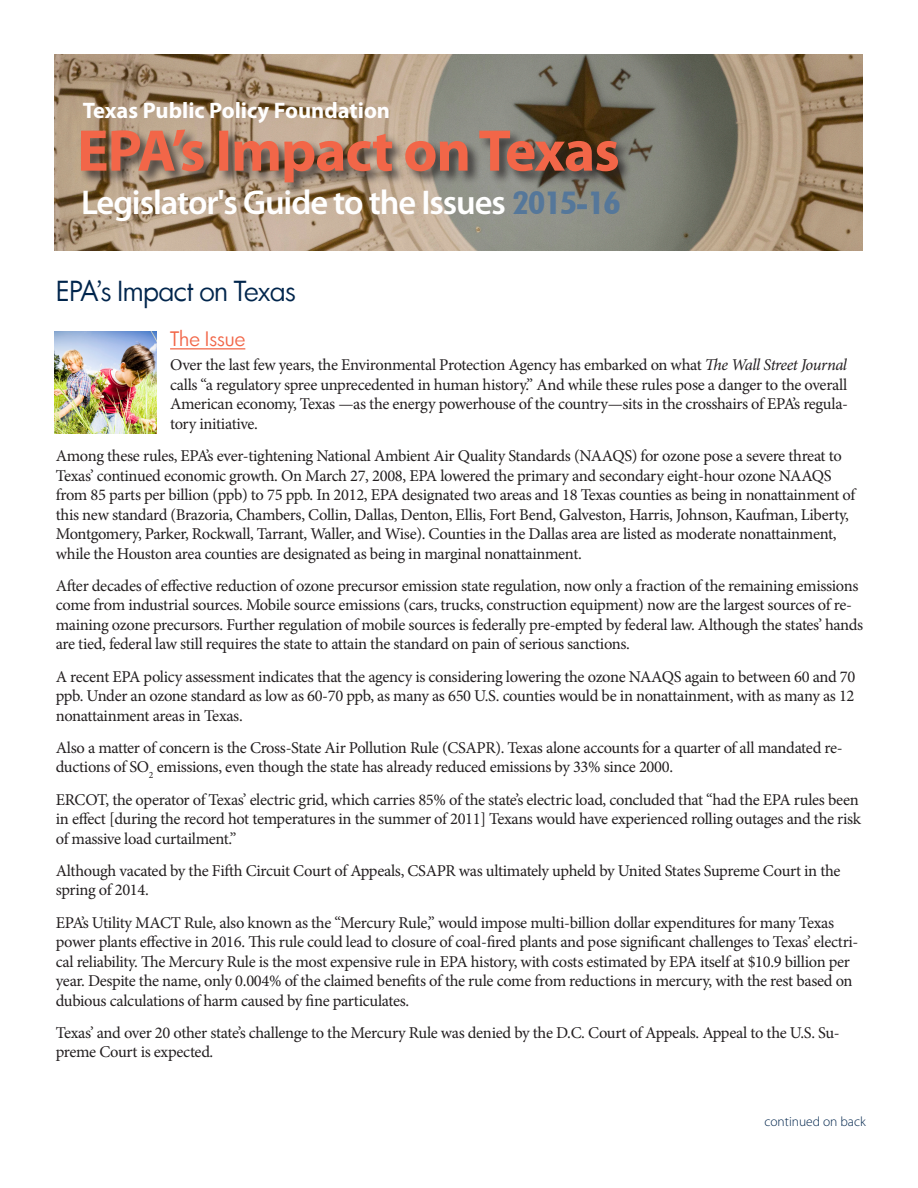
<style>
.page{position:relative;width:918px;height:1188px;background:#fff}
.page>*{position:absolute;margin:0;border:0;box-sizing:border-box;transform-origin:0 0}
.t1{font:600 34.5px "Myriad Pro";letter-spacing:-.03em;color:#fff}
.t2{font:27px "Luz Sans";letter-spacing:-.02em;color:#00254c}
.t3{font:700 22.5px "Myriad Pro";color:#fff}
.Main_Heads{font:19.5px "Luz Sans";color:#f26648}
.Main_Heads-2{font:16.5px/19.5px "Minion Pro";letter-spacing:-.02em;color:#231f20}
.body_copy{font:16.5px/19.5px "Minion Pro";letter-spacing:-.02em;color:#231f20;text-align:justify}
.resource_bullets{font:300 13.5px "Myriad Pro";color:#00254c}
.s1{font-family:"Futura BT";font-weight:700;font-stretch:condensed;font-size:31.2px;color:#55779a}
.s2{font-style:italic}
</style>
<div class="page">
<img style="left:54px;top:54px;width:808px;height:196px">
<hr style="left:170px;top:348px;width:75px;height:1px;background:#f26648">
<img style="left:54px;top:331px;width:103px;height:103px">
<div style="left:79px;top:128px;width:553px;height:69px;background:#231f20;opacity:.75"></div>
<svg style="left:81px;top:130px;width:537px;height:52px;background:#a96f5a"></svg>
<p class="t3" style="left:83px;top:95px;width:309px">Texas Public Policy Foundation</p>
<p class="t1" style="left:81px;top:180px;width:541px">Legislator's Guide to the Issues <span class="s1">2015-16</span></p>
<p class="t2" style="left:56px;top:273px;width:242px">EPA’s Impact on Texas</p>
<p class="Main_Heads" style="left:170px;top:326px;width:77px">The Issue</p>
<p class="body_copy" style="left:170px;top:355px;width:680px">Over the last few years, the Environmental Protection Agency has embarked on what <span class="s2">The Wall Street Journal </span>calls “a regulatory spree unprecedented in human history.” And while these rules pose a danger to the overall American economy, Texas —as the energy powerhouse of the country—sits in the crosshairs of EPA’s regula&shy;tory initiative.</p>
<p class="Main_Heads-2" style="left:56px;top:446px;width:801px">Among these rules, EPA’s ever-tightening National Ambient Air Quality Standards (NAAQS) for ozone pose a severe threat to Texas’ continued economic growth. On March 27, 2008, EPA lowered the primary and secondary eight-hour ozone NAAQS from 85 parts per billion (ppb) to 75 ppb. In 2012, EPA designated two areas and 18 Texas counties as being in nonattainment of this new standard (Brazoria, Chambers, Collin, Dallas, Denton, Ellis, Fort Bend, Galveston, Harris, Johnson, Kaufman, Liberty, Montgomery, Parker, Rockwall, Tarrant, Waller, and Wise). Counties in the Dallas area are listed as moderate nonattainment, while the Houston area counties are designated as being in marginal nonattainment.</p>
<p class="Main_Heads-2" style="left:56px;top:576px;width:809px">After decades of effective reduction of ozone precursor emission state regulation, now only a fraction of the remaining emissions come from industrial sources. Mobile source emissions (cars, trucks, construction equipment) now are the largest sources of re&shy;maining ozone precursors. Further regulation of mobile sources is federally pre-empted by federal law. Although the states’ hands are tied, federal law still requires the state to attain the standard on pain of serious sanctions.</p>
<p class="Main_Heads-2" style="left:56px;top:667px;width:801px;text-align:justify">A recent EPA policy assessment indicates that the agency is considering lowering the ozone NAAQS again to between 60 and 70 ppb. Under an ozone standard as low as 60-70 ppb, as many as 650 U.S. counties would be in nonattainment, with as many as 12 nonattainment areas in Texas.</p>
<p class="Main_Heads-2" style="left:56px;top:738px;width:788px">Also a matter of concern is the Cross-State Air Pollution Rule (CSAPR). Texas alone accounts for a quarter of all mandated re&shy;ductions of SO<sub>2</sub> emissions, even though the state has already reduced emissions by 33% since 2000.</p>
<p class="Main_Heads-2" style="left:56px;top:790px;width:807px">ERCOT, the operator of Texas’ electric grid, which carries 85% of the state’s electric load, concluded that “had the EPA rules been in effect [during the record hot temperatures in the summer of 2011] Texans would have experienced rolling outages and the risk of massive load curtailment.”</p>
<p class="Main_Heads-2" style="left:56px;top:861px;width:786px">Although vacated by the Fifth Circuit Court of Appeals, CSAPR was ultimately upheld by United States Supreme Court in the spring of 2014.</p>
<p class="Main_Heads-2" style="left:56px;top:913px;width:804px">EPA’s Utility MACT Rule, also known as the “Mercury Rule,” would impose multi-billion dollar expenditures for many Texas power plants effective in 2016. This rule could lead to closure of coal-fired plants and pose significant challenges to Texas’ electri&shy;cal reliability. The Mercury Rule is the most expensive rule in EPA history, with costs estimated by EPA itself at $10.9 billion per year. Despite the name, only 0.004% of the claimed benefits of the rule come from reductions in mercury, with the rest based on dubious calculations of harm caused by fine particulates.</p>
<p class="Main_Heads-2" style="left:56px;top:1023px;width:786px">Texas’ and over 20 other state’s challenge to the Mercury Rule was denied by the D.C. Court of Appeals. Appeal to the U.S. Su&shy;preme Court is expected.</p>
<p class="resource_bullets" style="left:764px;top:1114px;width:103px">continued on back</p>
</div>
